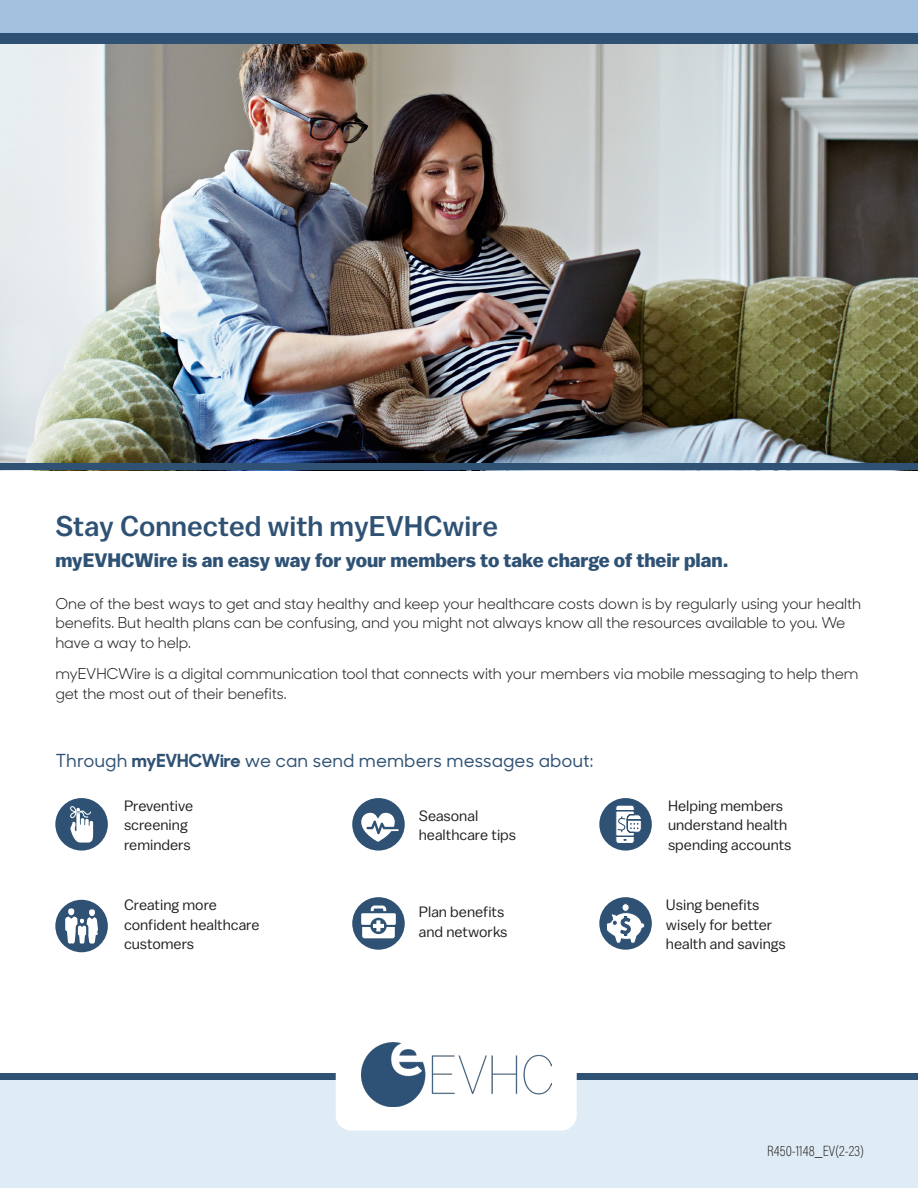
<style>
.page{position:relative;width:918px;height:1188px;background:#fff}
.page>*{position:absolute;margin:0;border:0;box-sizing:border-box;transform-origin:0 0}
.t1{font:500 28.5px "Balto";color:#2f5274}
.t2{font:700 19.5px "Balto";color:#2f5274}
.t3{font:500 18px "Sharp Sans No 1";color:#2f5274}
.t4{font:15px/19.5px "Sharp Sans No 1";letter-spacing:-.01em;color:#231f20}
.HB_Bullet_Copy{font:15px/19.5px "Balto";color:#231f20}
.t5{font:200 15px "Acumin Pro Cond";letter-spacing:.005em;color:#231f20}
.s1{font-weight:700}
</style>
<div class="page">
<img style="left:0;top:43px;width:918px;height:420px">
<div style="left:0;top:1076px;width:918px;height:112px;background:#dfecf5"></div>
<div style="left:0;top:0;width:918px;height:34px;background:#a2c2e0"></div>
<div style="left:0;top:33px;width:918px;height:10px;background:#2f5274"></div>
<div style="left:0;top:1074px;width:918px;height:6px;background:#2f5274"></div>
<div style="left:336px;top:1020px;width:241px;height:111px;background:#fff;border-radius:15px"></div>
<img style="left:362px;top:1043px;width:189px;height:63px">
<div style="left:0;top:463px;width:918px;height:7px;background:#2f5274"></div>
<div style="left:55px;top:798px;width:53px;height:53px;background:#2f5274;border-radius:50%"></div>
<svg style="left:70px;top:806px;width:23px;height:37px"></svg>
<div style="left:55px;top:900px;width:53px;height:52px;background:#2f5274;border-radius:50%"></div>
<svg style="left:65px;top:908px;width:33px;height:36px"></svg>
<div style="left:599px;top:798px;width:53px;height:53px;background:#2f5274;border-radius:50%"></div>
<svg style="left:615px;top:805px;width:26px;height:38px"></svg>
<div style="left:352px;top:798px;width:53px;height:53px;background:#2f5274;border-radius:50%"></div>
<svg style="left:361px;top:812px;width:38px;height:30px"></svg>
<div style="left:352px;top:897px;width:53px;height:53px;background:#2f5274;border-radius:50%"></div>
<svg style="left:361px;top:906px;width:35px;height:32px"></svg>
<div style="left:599px;top:897px;width:53px;height:53px;background:#2f5274;border-radius:50%"></div>
<svg style="left:605px;top:903px;width:40px;height:41px"></svg>
<p class="t1" style="left:55px;top:509px;width:444px">Stay Connected with myEVHCwire</p>
<p class="t2" style="left:55px;top:548px;width:675px">myEVHCWire is an easy way for your members to take charge of their plan.</p>
<p class="t4" style="left:55px;top:593px;width:807px">One of the best ways to get and stay healthy and keep your healthcare costs down is by regularly using your health benefits. But health plans can be confusing, and you might not always know all the resources available to you. We have a way to help.</p>
<p class="t4" style="left:55px;top:664px;width:805px">myEVHCWire is a digital communication tool that connects with your members via mobile messaging to help them get the most out of their benefits.</p>
<p class="t3" style="left:55px;top:747px;width:540px">Through <span class="s1">myEVHCWire</span> we can send members messages about:</p>
<p class="HB_Bullet_Copy" style="left:124px;top:796px;width:71px">Preventive screening reminders</p>
<p class="HB_Bullet_Copy" style="left:419px;top:805px;width:99px">Seasonal healthcare tips</p>
<p class="HB_Bullet_Copy" style="left:668px;top:796px;width:125px">Helping members understand health spending accounts</p>
<p class="HB_Bullet_Copy" style="left:124px;top:895px;width:137px">Creating more confident healthcare customers</p>
<p class="HB_Bullet_Copy" style="left:419px;top:902px;width:90px">Plan benefits and networks</p>
<p class="HB_Bullet_Copy" style="left:666px;top:895px;width:121px">Using benefits wisely for better health and savings</p>
<p class="t5" style="left:767px;top:1141px;width:98px">R450-1148_EV(2-23)</p>
</div>
